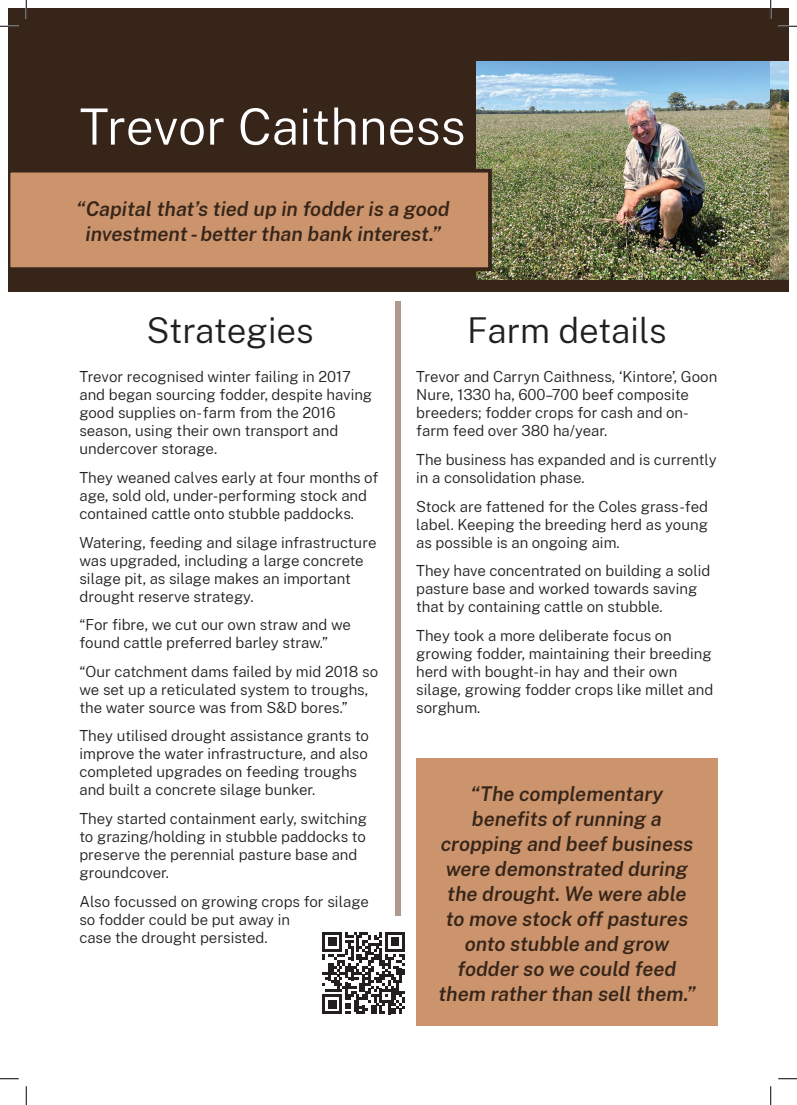
<style>
.page{position:relative;width:797px;height:1105px;background:#fff}
.page>*{position:absolute;margin:0;border:0;box-sizing:border-box;transform-origin:0 0}
.t1{font:300 50px "Public Sans";color:#fff}
.t2{font:300 35px "Public Sans";letter-spacing:-.005em;color:#231f20}
.t3{font:italic 600 20px/25px "Public Sans";color:#37251a;text-align:center}
.t4{font:300 15px/18px "Public Sans";color:#231f20}
</style>
<div class="page">
<div style="left:9px;top:9px;width:761px;height:283px;background:#37251a"></div>
<div style="left:770px;top:9px;width:18px;height:283px;background:#37251a"></div>
<img style="left:476px;top:62px;width:294px;height:218px">
<svg style="left:770px;top:62px;width:18px;height:218px"></svg>
<svg style="left:10px;top:169px;width:482px;height:102px"></svg>
<div style="left:416px;top:758px;width:301px;height:267px;background:#cb946c"></div>
<div style="left:396px;top:301px;width:5px;height:614px;background:#af998d"></div>
<svg style="left:322px;top:932px;width:83px;height:82px"></svg>
<svg style="left:0;top:25px;width:19px;height:2px"></svg>
<svg style="left:778px;top:25px;width:19px;height:2px"></svg>
<svg style="left:0;top:1078px;width:19px;height:1px"></svg>
<svg style="left:778px;top:1078px;width:19px;height:1px"></svg>
<svg style="left:25px;top:0;width:2px;height:19px"></svg>
<svg style="left:25px;top:1086px;width:2px;height:19px"></svg>
<svg style="left:770px;top:0;width:1px;height:19px"></svg>
<svg style="left:770px;top:1086px;width:1px;height:19px"></svg>
<h1 class="t1" style="left:79px;top:92px;width:388px">Trevor Caithness</h1>
<h3 class="t3" style="left:77px;top:196px;width:374px">“Capital that’s tied up in fodder is a good investment - better than bank interest.”</h3>
<h2 class="t2" style="left:147px;top:306px;width:169px">Strategies</h2>
<p class="t4" style="left:79px;top:367px;width:294px">Trevor recognised winter failing in 2017 and began sourcing fodder, despite having good supplies on-farm from the 2016 season, using their own transport and undercover storage.</p>
<p class="t4" style="left:79px;top:468px;width:300px">They weaned calves early at four months of age, sold old, under-performing stock and contained cattle onto stubble paddocks.</p>
<p class="t4" style="left:79px;top:532px;width:298px">Watering, feeding and silage infrastructure was upgraded, including a large concrete silage pit, as silage makes an important drought reserve strategy.</p>
<p class="t4" style="left:79px;top:615px;width:273px">“For fibre, we cut our own straw and we found cattle preferred barley straw.”</p>
<p class="t4" style="left:79px;top:662px;width:300px">“Our catchment dams failed by mid 2018 so we set up a reticulated system to troughs, the water source was from S&amp;D bores.”</p>
<p class="t4" style="left:79px;top:726px;width:291px">They utilised drought assistance grants to improve the water infrastructure, and also completed upgrades on feeding troughs and built a concrete silage bunker.</p>
<p class="t4" style="left:79px;top:809px;width:289px">They started containment early, switching to grazing/holding in stubble paddocks to preserve the perennial pasture base and groundcover.</p>
<p class="t4" style="left:79px;top:892px;width:291px">Also focussed on growing crops for silage so fodder could be put away in<br>case the drought persisted.</p>
<h2 class="t2" style="left:467px;top:306px;width:201px">Farm details</h2>
<p class="t4" style="left:416px;top:367px;width:302px">Trevor and Carryn Caithness, ‘Kintore’, Goon Nure, 1330 ha, 600–700 beef composite breeders; fodder crops for cash and on&shy;farm feed over 380 ha/year.</p>
<p class="t4" style="left:416px;top:450px;width:302px">The business has expanded and is currently in a consolidation phase.</p>
<p class="t4" style="left:416px;top:496px;width:293px;text-align:justify">Stock are fattened for the Coles grass-fed label. Keeping the breeding herd as young as possible is an ongoing aim.</p>
<p class="t4" style="left:416px;top:561px;width:295px">They have concentrated on building a solid pasture base and worked towards saving that by containing cattle on stubble.</p>
<p class="t4" style="left:416px;top:626px;width:298px">They took a more deliberate focus on growing fodder, maintaining their breeding herd with bought-in hay and their own silage, growing fodder crops like millet and sorghum.</p>
<h3 class="t3" style="left:438px;top:780px;width:259px">“The complementary benefits of running a cropping and beef business were demonstrated during the drought. We were able to move stock off pastures onto stubble and grow fodder so we could feed them rather than sell them.”</h3>
</div>
